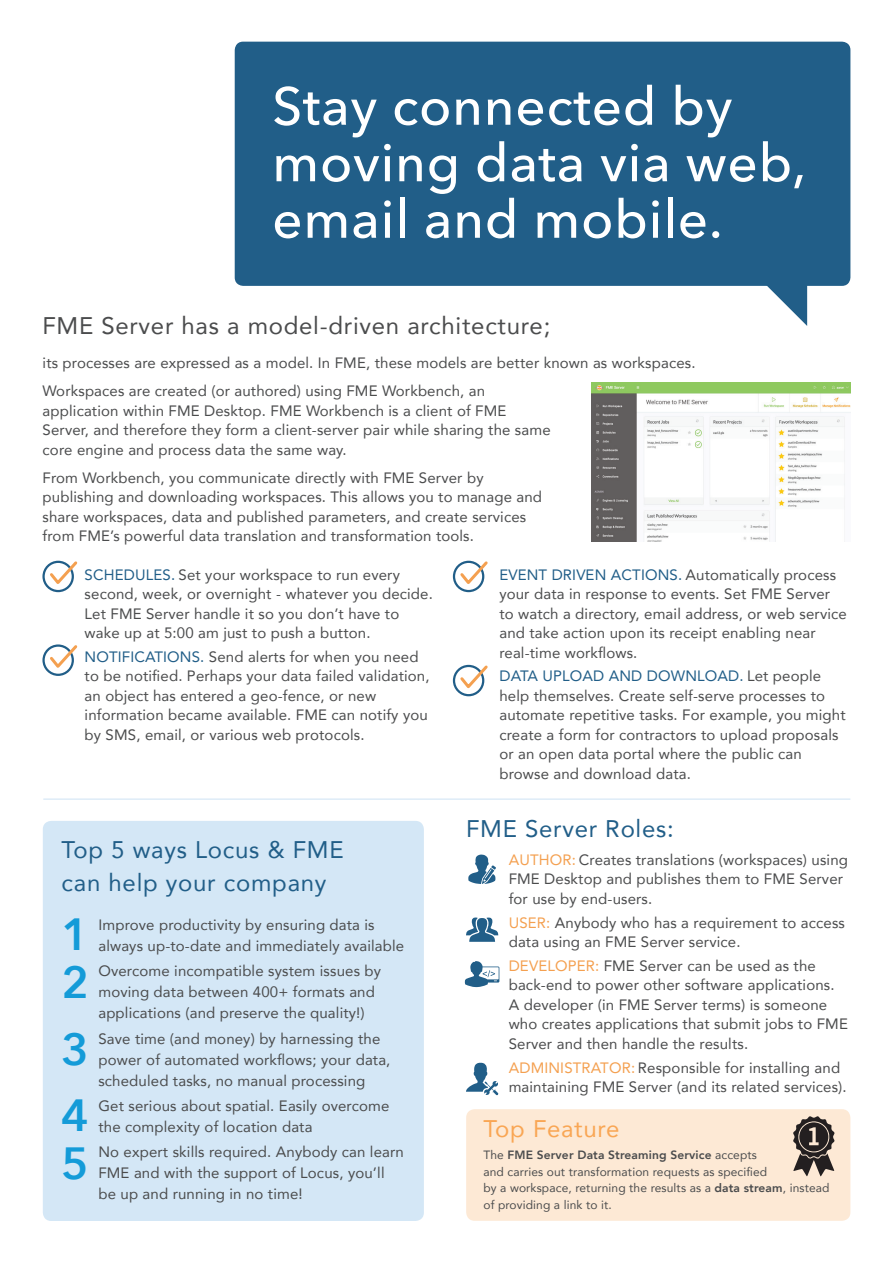
<style>
.page{position:relative;width:893px;height:1263px;background:#fff}
.page>*{position:absolute;margin:0;border:0;box-sizing:border-box;transform-origin:0 0}
.t1{font:500 52.95px/56.6px "Avenir Next";letter-spacing:.015em;color:#fff}
.t2{font:600 45px/48px "Avenir Next";color:#149bd8}
.t3{font:24px/33px "Avenir";letter-spacing:.03em;color:#215e88}
.t4{font:24px "Avenir";letter-spacing:.03em;color:#4b4c4d}
.t5{font:24px "Avenir";letter-spacing:.03em;color:#f9a654}
.t6{font:15px/19.5px "Avenir";letter-spacing:.01em;color:#4b4c4d}
.t7{font:12px/16.5px "Avenir";letter-spacing:.01em;color:#4b4c4d}
.s1{color:#215e88}
.s2{color:#f4a050}
.s3{font-weight:800}
</style>
<div class="page">
<div style="left:466px;top:1109px;width:384px;height:112px;background:#fde9d5;border-radius:9px"></div>
<hr style="left:43px;top:798px;width:807px;height:2px;background:#deecf8">
<svg style="left:454px;top:562px;width:29px;height:29px"></svg>
<div style="left:453px;top:561px;width:31px;height:31px;border:2px solid #215e88;border-radius:50%"></div>
<svg style="left:44px;top:562px;width:29px;height:29px"></svg>
<div style="left:42px;top:561px;width:32px;height:31px;border:2px solid #215e88;border-radius:50%"></div>
<svg style="left:454px;top:666px;width:29px;height:29px"></svg>
<div style="left:453px;top:665px;width:31px;height:31px;border:2px solid #215e88;border-radius:50%"></div>
<svg style="left:44px;top:646px;width:29px;height:29px"></svg>
<div style="left:42px;top:644px;width:32px;height:32px;border:2px solid #215e88;border-radius:50%"></div>
<svg style="left:458px;top:560px;width:30px;height:27px"></svg>
<svg style="left:47px;top:560px;width:31px;height:27px"></svg>
<svg style="left:458px;top:664px;width:30px;height:27px"></svg>
<svg style="left:47px;top:644px;width:31px;height:27px"></svg>
<svg style="left:466px;top:1062px;width:33px;height:33px"></svg>
<svg style="left:465px;top:961px;width:34px;height:26px"></svg>
<svg style="left:468px;top:854px;width:28px;height:30px"></svg>
<svg style="left:466px;top:917px;width:32px;height:25px"></svg>
<svg style="left:793px;top:1116px;width:42px;height:60px"></svg>
<div style="left:235px;top:42px;width:615px;height:244px;background:#215e88;border-radius:9px"></div>
<svg style="left:765px;top:285px;width:42px;height:41px"></svg>
<img style="left:591px;top:383px;width:259px;height:158px">
<div style="left:43px;top:821px;width:381px;height:400px;background:#d4e7f6;border-radius:9px"></div>
<h1 class="t1" style="left:272px;top:76px;width:535px">Stay connected by moving data via web, email and mobile.</h1>
<h3 class="t4" style="left:42px;top:306px;width:509px">FME Server has a model-driven architecture;</h3>
<p class="t6" style="left:43px;top:348px;width:654px;line-height:28px">its processes are expressed as a model. In FME, these models are better known as workspaces.<br>Workspaces are created (or authored) using FME Workbench, an</p>
<p class="t6" style="left:43px;top:400px;width:510px">application within FME Desktop. FME Workbench is a client of FME<br>Server, and therefore they form a client-server pair while sharing the same core engine and process data the same way.</p>
<p class="t6" style="left:43px;top:467px;width:501px">From Workbench, you communicate directly with FME Server by publishing and downloading workspaces. This allows you to manage and share workspaces, data and published parameters, and create services from FME’s powerful data translation and transformation tools.</p>
<p class="t6" style="left:85px;top:564px;width:350px"><span class="s1">SCHEDULES.</span> Set your workspace to run every second, week, or overnight - whatever you decide.<br>Let FME Server handle it so you don’t have to wake up at 5:00 am just to push a button.</p>
<p class="t6" style="left:85px;top:646px;width:346px"><span class="s1">NOTIFICATIONS.</span> Send alerts for when you need to be notified. Perhaps your data failed validation, an object has entered a geo-fence, or new information became available. FME can notify you by SMS, email, or various web protocols.</p>
<h3 class="t3" style="left:62px;top:832px;width:283px">Top 5 ways Locus &amp; FME can help your company</h3>
<p class="t6" style="left:98px;top:914px;width:307px;line-height:21px">Improve productivity by ensuring data is always up-to-date and immediately available</p>
<p class="t6" style="left:98px;top:960px;width:284px;line-height:21px">Overcome incompatible system issues by moving data between 400+ formats and applications (and preserve the quality!)</p>
<p class="t6" style="left:98px;top:1027px;width:294px;line-height:21px">Save time (and money) by harnessing the power of automated workflows; your data, scheduled tasks, no manual processing</p>
<p class="t6" style="left:98px;top:1095px;width:293px;line-height:21px">Get serious about spatial. Easily overcome the complexity of location data</p>
<p class="t6" style="left:98px;top:1141px;width:307px;line-height:21px">No expert skills required. Anybody can learn<br>FME and with the support of Locus, you’ll be up and running in no time!</p>
<h2 class="t2" style="left:62px;top:909px;width:29px">1<br>2</h2>
<h2 class="t2" style="left:62px;top:1015px;width:29px;line-height:66px">3<br>4</h2>
<h2 class="t2" style="left:62px;top:1138px;width:29px">5</h2>
<p class="t6" style="left:499px;top:564px;width:349px"><span class="s1">EVENT DRIVEN ACTIONS.</span> Automatically process your data in response to events. Set FME Server to watch a directory, email address, or web service and take action upon its receipt enabling near real-time workflows.</p>
<p class="t6" style="left:499px;top:666px;width:348px"><span class="s1">DATA UPLOAD AND DOWNLOAD.</span> Let people help themselves. Create self-serve processes to automate repetitive tasks. For example, you might create a form for contractors to upload proposals or an open data portal where the public can browse and download data.</p>
<h3 class="t3" style="left:466px;top:811px;width:209px">FME Server Roles:</h3>
<p class="t6" style="left:509px;top:849px;width:341px"><span class="s2">AUTHOR:</span> Creates translations (workspaces) using<br>FME Desktop and publishes them to FME Server for use by end-users.</p>
<p class="t6" style="left:509px;top:912px;width:338px"><span class="s2">USER:</span> Anybody who has a requirement to access data using an FME Server service.</p>
<p class="t6" style="left:509px;top:955px;width:341px"><span class="s2">DEVELOPER:</span> FME Server can be used as the back-end to power other software applications.<br>A developer (in FME Server terms) is someone who creates applications that submit jobs to FME Server and then handle the results.</p>
<p class="t6" style="left:509px;top:1057px;width:340px"><span class="s2">ADMINISTRATOR:</span> Responsible for installing and maintaining FME Server (and its related services).</p>
<h3 class="t5" style="left:483px;top:1109px;width:138px">Top Feature</h3>
<p class="t7" style="left:483px;top:1146px;width:348px">The <span class="s3">FME Server Data Streaming Service</span> accepts<br>and carries out transformation requests as specified<br>by a workspace, returning the results as a <span class="s3">data stream</span>, instead of providing a link to it.</p>
</div>
